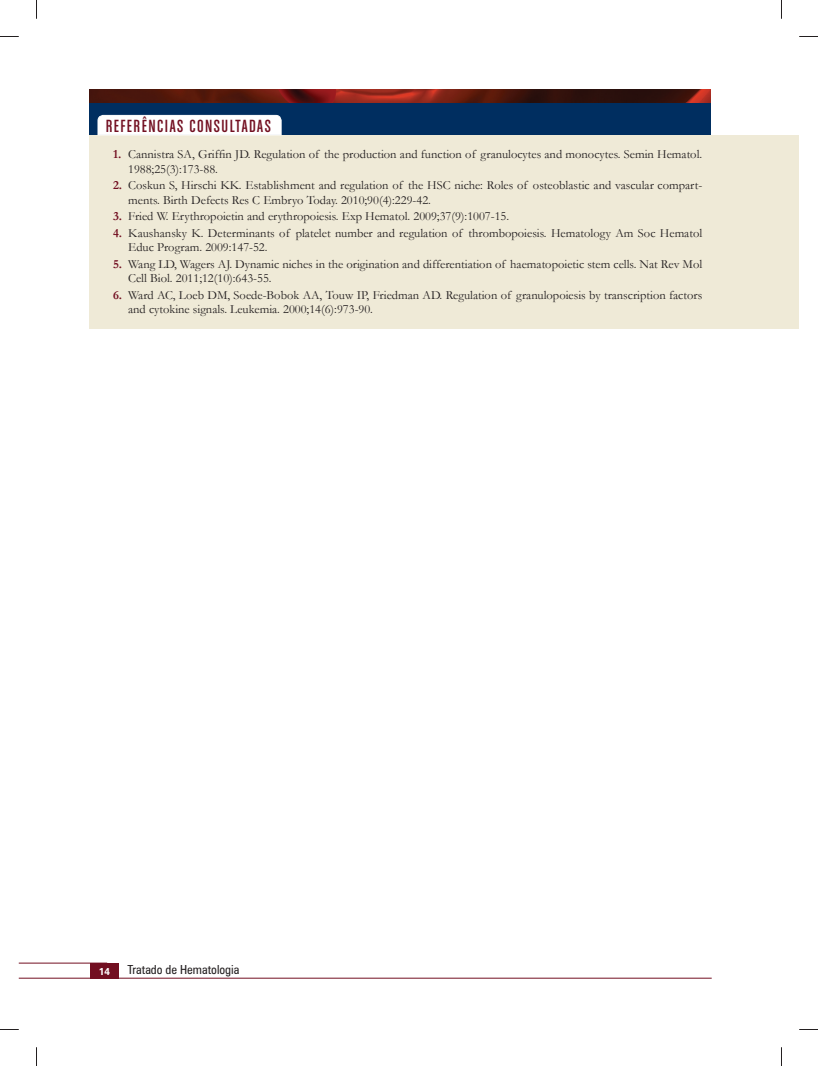
<style>
.page{position:relative;width:818px;height:1066px;background:#fff}
.page>*{position:absolute;margin:0;border:0;box-sizing:border-box;transform-origin:0 0}
.t1{font:18.75px "Chalet Comprime Cologne Eighty";letter-spacing:.08em;color:#720f21}
.t2{font:12.5px/14.4px "Garamond";color:#231f20}
.t3{font:condensed 12.5px "Zurich BT";color:#231f20}
.t4{font:700 10px "Zurich BT";color:#fff}
.s1{font-weight:700;color:#720f21}
</style>
<div class="page">
<div style="left:90px;top:962px;width:28px;height:16px;background:#720f21"></div>
<hr style="left:19px;top:977px;width:692px;height:1px;background:#720f21">
<hr style="left:19px;top:962px;width:88px;height:1px;background:#720f21">
<div style="left:89px;top:135px;width:709px;height:193px;background:#efead7"></div>
<div style="left:89px;top:103px;width:621px;height:32px;background:#002e60"></div>
<svg style="left:98px;top:115px;width:183px;height:20px;background:#fdfdfe"></svg>
<img style="left:89px;top:90px;width:621px;height:13px">
<svg style="left:0;top:36px;width:19px;height:1px"></svg>
<svg style="left:799px;top:36px;width:18px;height:1px"></svg>
<svg style="left:36px;top:0;width:1px;height:19px"></svg>
<svg style="left:36px;top:1047px;width:1px;height:18px"></svg>
<h1 class="t1" style="left:106px;top:119px;width:167px">REFERÊNCIAS CONSULTADAS</h1>
<p class="t2" style="left:128px;top:147px;width:575px;text-indent:-15px"><span class="s1">1.</span> Cannistra SA, Griffin JD. Regulation of the production and function of granulocytes and monocytes. Semin Hematol.<br>1988;25(3):173-88.</p>
<p class="t2" style="left:128px;top:178px;width:575px;text-indent:-15px"><span class="s1">2.</span> Coskun S, Hirschi KK. Establishment and regulation of the HSC niche: Roles of osteoblastic and vascular compart&shy;ments. Birth Defects Res C Embryo Today. 2010;90(4):229-42.</p>
<p class="t2" style="left:113px;top:209px;width:397px"><span class="s1">3.</span> Fried W. Erythropoietin and erythropoiesis. Exp Hematol. 2009;37(9):1007-15.</p>
<p class="t2" style="left:128px;top:226px;width:575px;text-indent:-15px"><span class="s1">4.</span> Kaushansky K. Determinants of platelet number and regulation of thrombopoiesis. Hematology Am Soc Hematol<br>Educ Program. 2009:147-52.</p>
<p class="t2" style="left:128px;top:257px;width:575px;text-indent:-15px"><span class="s1">5.</span> Wang LD, Wagers AJ. Dynamic niches in the origination and differentiation of haematopoietic stem cells. Nat Rev Mol<br>Cell Biol. 2011;12(10):643-55.</p>
<p class="t2" style="left:128px;top:287px;width:575px;text-indent:-15px"><span class="s1">6.</span> Ward AC, Loeb DM, Soede-Bobok AA, Touw IP, Friedman AD. Regulation of granulopoiesis by transcription factors and cytokine signals. Leukemia. 2000;14(6):973-90.</p>
<p class="t4" style="left:99px;top:967px;width:13px">14</p>
<p class="t3" style="left:127px;top:964px;width:113px">Tratado de Hematologia</p>
</div>
